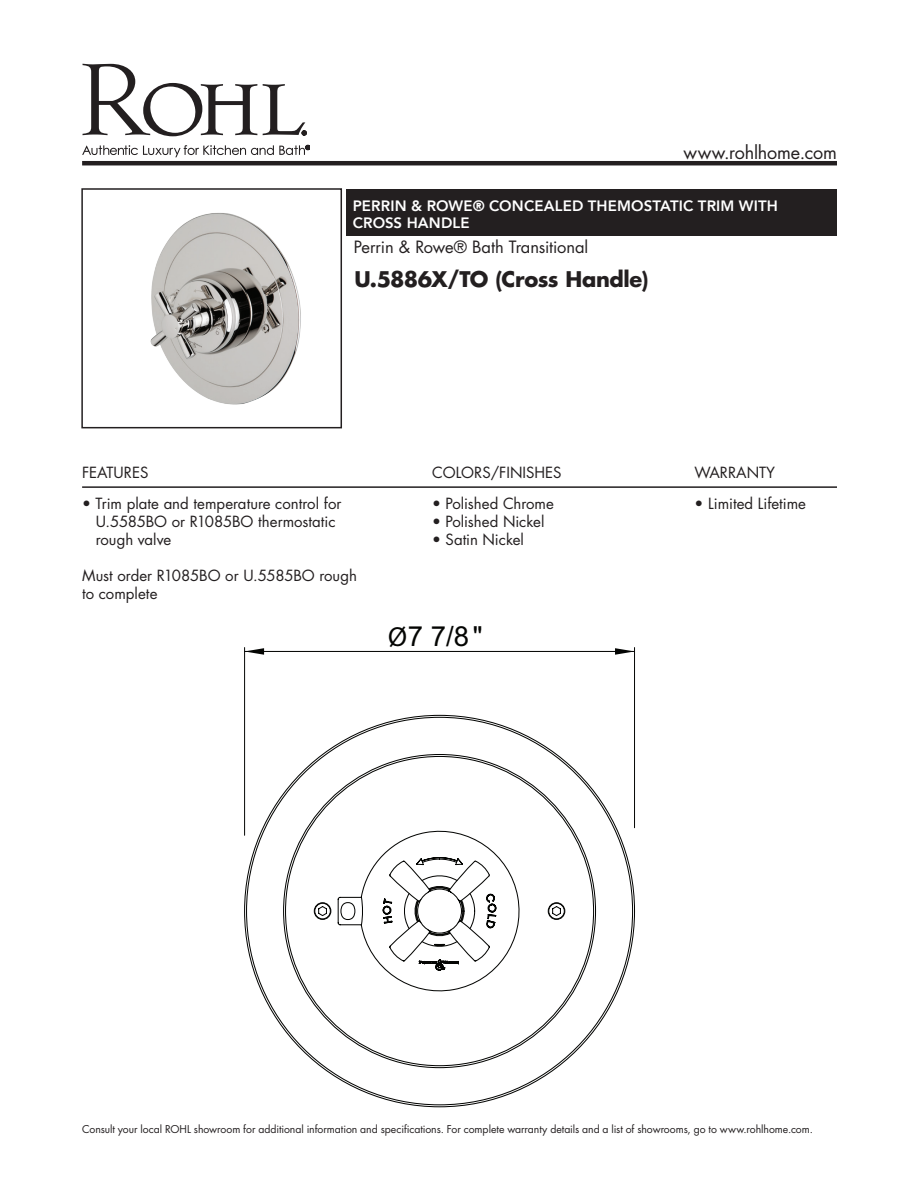
<style>
.page{position:relative;width:918px;height:1188px;background:#fff}
.page>*{position:absolute;margin:0;border:0;box-sizing:border-box;transform-origin:0 0}
.t1{font:27.6px "Arial";color:#040503}
.t2{font:700 21px "Futura";letter-spacing:-.02em;color:#231f20}
.t3{font:18px "Futura";letter-spacing:-.005em;color:#231f20}
.t4{font:16.5px "Futura";letter-spacing:-.01em;color:#231f20}
.t5{font:15px/18px "Futura";color:#231f20}
.t6{font:800 15px/16.5px "Avenir";letter-spacing:.01em;color:#fff}
.t7{font:10.5px "Futura";letter-spacing:-.005em;color:#231f20}
.s1{font-family:"Myriad Pro"}
</style>
<div class="page">
<svg style="left:244px;top:714px;width:391px;height:393px"></svg>
<svg style="left:314px;top:825px;width:251px;height:172px"></svg>
<svg style="left:615px;top:648px;width:19px;height:7px"></svg>
<svg style="left:245px;top:648px;width:19px;height:7px"></svg>
<hr style="left:634px;top:648px;width:1px;height:180px;background:#040503">
<hr style="left:244px;top:648px;width:1px;height:187px;background:#040503">
<hr style="left:245px;top:651px;width:390px;height:1px;background:#040503">
<svg style="left:82px;top:64px;width:175px;height:72px"></svg>
<svg style="left:263px;top:84px;width:44px;height:51px"></svg>
<svg style="left:82px;top:145px;width:228px;height:12px"></svg>
<hr style="left:82px;top:161px;width:755px;height:4px;background:#231f20">
<hr style="left:82px;top:486px;width:755px;height:2px;background:#231f20">
<div style="left:346px;top:189px;width:491px;height:46px;background:#231f20"></div>
<img style="left:150px;top:213px;width:151px;height:192px">
<div style="left:81px;top:188px;width:261px;height:240px;border:2px solid #231f20"></div>
<p class="t3" style="left:683px;top:140px;width:155px">www.rohlhome.com</p>
<p class="t6" style="left:353px;top:197px;width:427px">PERRIN &amp; ROWE® CONCEALED THEMOSTATIC TRIM WITH<br>CROSS HANDLE</p>
<p class="t4" style="left:354px;top:236px;width:236px">Perrin &amp; Rowe® Bath Transitional</p>
<h2 class="t2" style="left:354px;top:264px;width:296px">U.5886X/TO (Cross Handle)</h2>
<p class="t5" style="left:82px;top:463px;width:68px">FEATURES</p>
<p class="t5" style="left:96px;top:495px;width:247px;text-indent:-14px">• Trim plate and temperature control for<br>U.5585BO or R1085BO thermostatic rough valve</p>
<p class="t5" style="left:82px;top:567px;width:276px">Must order R1085BO or U.5585BO rough to complete</p>
<p class="t5" style="left:432px;top:463px;width:131px">COLORS/FINISHES</p>
<p class="t5" style="left:432px;top:495px;width:123px">• Polished Chrome</p>
<p class="t5" style="left:432px;top:513px;width:114px">• Polished Nickel</p>
<p class="t5" style="left:432px;top:531px;width:94px">• Satin Nickel</p>
<h1 class="t1" style="left:388px;top:618px;width:96px"><span class="s1">Ø</span>7 7/8"</h1>
<p class="t5" style="left:695px;top:463px;width:82px">WARRANTY</p>
<p class="t5" style="left:695px;top:495px;width:113px">• Limited Lifetime</p>
<p class="t7" style="left:82px;top:1121px;width:732px">Consult your local ROHL showroom for additional information and specifications. For complete warranty details and a list of showrooms, go to www.rohlhome.com.</p>
</div>
